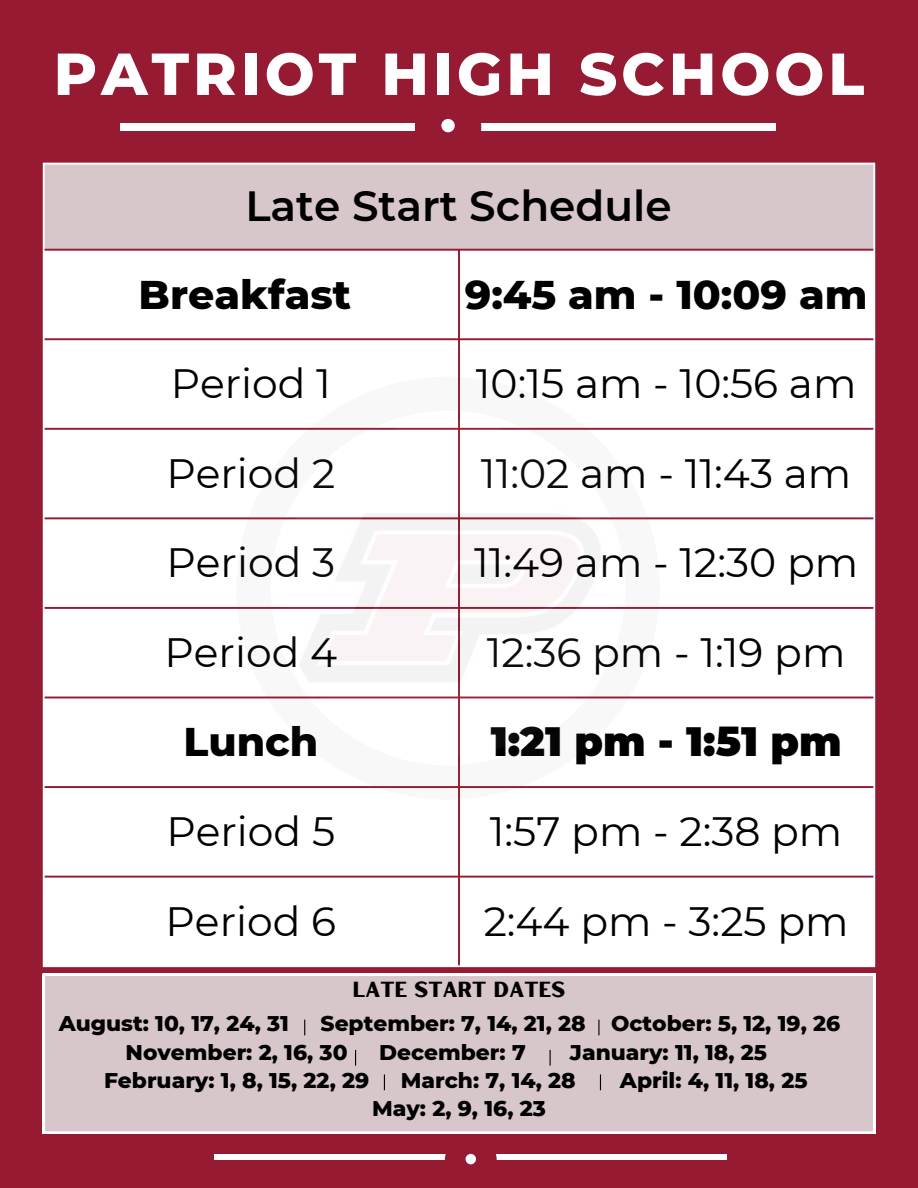
<style>
.page{position:relative;width:918px;height:1188px;background:#961a31}
.page>*{position:absolute;margin:0;border:0;box-sizing:border-box;transform-origin:0 0}
.t1{font:800 59.1px "Montserrat";letter-spacing:.065em;color:#fff}
.t2{font:600 42.15px "Montserrat";color:#000}
.t3{font:40.95px "Montserrat";color:#000}
.t4{font:800 40.95px "Montserrat";color:#000}
.t5{font:900 40.95px "Montserrat";color:#000}
.t6{font:800 21.75px/28.2px "Montserrat";color:#000}
.t7{font:21.75px "Hertical Sans";color:#000}
</style>
<div class="page">
<div style="left:120px;top:124px;width:656px;height:6px;background:#fff"></div>
<div style="left:415px;top:94px;width:66px;height:66px;background:#961a31;border-radius:50%"></div>
<div style="left:441px;top:119px;width:14px;height:13px;background:#fff;border-radius:50%"></div>
<div style="left:215px;top:1154px;width:512px;height:5px;background:#fff"></div>
<div style="left:445px;top:1134px;width:52px;height:52px;background:#961a31;border-radius:50%"></div>
<div style="left:466px;top:1154px;width:10px;height:10px;background:#fff;border-radius:50%"></div>
<div style="left:43px;top:974px;width:832px;height:160px;background:#d7c7cb"></div>
<svg style="left:384px;top:1074px;width:1px;height:16px"></svg>
<svg style="left:598px;top:1020px;width:1px;height:15px"></svg>
<svg style="left:355px;top:1050px;width:1px;height:16px"></svg>
<svg style="left:304px;top:1020px;width:1px;height:15px"></svg>
<svg style="left:550px;top:1050px;width:1px;height:16px"></svg>
<svg style="left:600px;top:1074px;width:1px;height:16px"></svg>
<div style="left:43px;top:163px;width:832px;height:87px;background:#d7c7cb"></div>
<div style="left:45px;top:251px;width:828px;height:714px;background:#fff"></div>
<hr style="left:43px;top:165px;width:2px;height:800px;background:#fff">
<hr style="left:873px;top:165px;width:2px;height:800px;background:#fff">
<hr style="left:43px;top:163px;width:832px;height:2px;background:#fff">
<hr style="left:43px;top:965px;width:832px;height:2px;background:#fff">
<hr style="left:458px;top:251px;width:2px;height:714px;background:#961a31">
<hr style="left:45px;top:249px;width:828px;height:2px;background:#961a31">
<hr style="left:45px;top:338px;width:828px;height:2px;background:#961a31">
<hr style="left:45px;top:428px;width:828px;height:2px;background:#961a31">
<hr style="left:45px;top:517px;width:828px;height:2px;background:#961a31">
<hr style="left:45px;top:607px;width:828px;height:2px;background:#961a31">
<hr style="left:45px;top:697px;width:828px;height:1px;background:#961a31">
<hr style="left:45px;top:786px;width:828px;height:2px;background:#961a31">
<hr style="left:45px;top:876px;width:828px;height:2px;background:#961a31">
<svg style="left:236px;top:376px;width:424px;height:424px;background:#f9f6f6"></svg>
<p class="t1" style="left:54px;top:38px;width:812px">PATRIOT HIGH SCHOOL</p>
<p class="t2" style="left:245px;top:180px;width:428px">Late Start Schedule</p>
<p class="t4" style="left:139px;top:269px;width:214px">Breakfast</p>
<p class="t4" style="left:465px;top:269px;width:404px">9:45 am - 10:09 am</p>
<p class="t3" style="left:171px;top:359px;width:162px">Period 1</p>
<p class="t3" style="left:476px;top:359px;width:382px">10:15 am - 10:56 am</p>
<p class="t3" style="left:166px;top:448px;width:170px">Period 2</p>
<p class="t3" style="left:481px;top:448px;width:372px">11:02 am - 11:43 am</p>
<p class="t3" style="left:167px;top:538px;width:170px">Period 3</p>
<p class="t3" style="left:474px;top:538px;width:386px">11:49 am - 12:30 pm</p>
<p class="t3" style="left:165px;top:627px;width:174px">Period 4</p>
<p class="t3" style="left:487px;top:627px;width:360px">12:36 pm - 1:19 pm</p>
<p class="t4" style="left:183px;top:717px;width:136px">Lunch</p>
<p class="t5" style="left:491px;top:717px;width:352px">1:21 pm - 1:51 pm</p>
<p class="t3" style="left:167px;top:806px;width:170px">Period 5</p>
<p class="t3" style="left:490px;top:806px;width:354px">1:57 pm - 2:38 pm</p>
<p class="t3" style="left:166px;top:896px;width:172px">Period 6</p>
<p class="t3" style="left:484px;top:896px;width:366px">2:44 pm - 3:25 pm</p>
<p class="t7" style="left:353px;top:974px;width:214px">LATE START DATES</p>
<p class="t6" style="left:126px;top:1010px;width:716px;text-indent:195px">September: 7, 14, 21, 28 October: 5, 12, 19, 26<br>November: 2, 16, 30</p>
<p class="t6" style="left:59px;top:1010px;width:232px">August: 10, 17, 24, 31</p>
<p class="t6" style="left:379px;top:1038px;width:148px">December: 7</p>
<p class="t6" style="left:570px;top:1038px;width:199px">January: 11, 18, 25</p>
<p class="t6" style="left:104px;top:1066px;width:267px">February: 1, 8, 15, 22, 29</p>
<p class="t6" style="left:401px;top:1066px;width:176px">March: 7, 14, 28</p>
<p class="t6" style="left:620px;top:1066px;width:189px">April: 4, 11, 18, 25</p>
<p class="t6" style="left:372px;top:1094px;width:175px">May: 2, 9, 16, 23</p>
</div>
